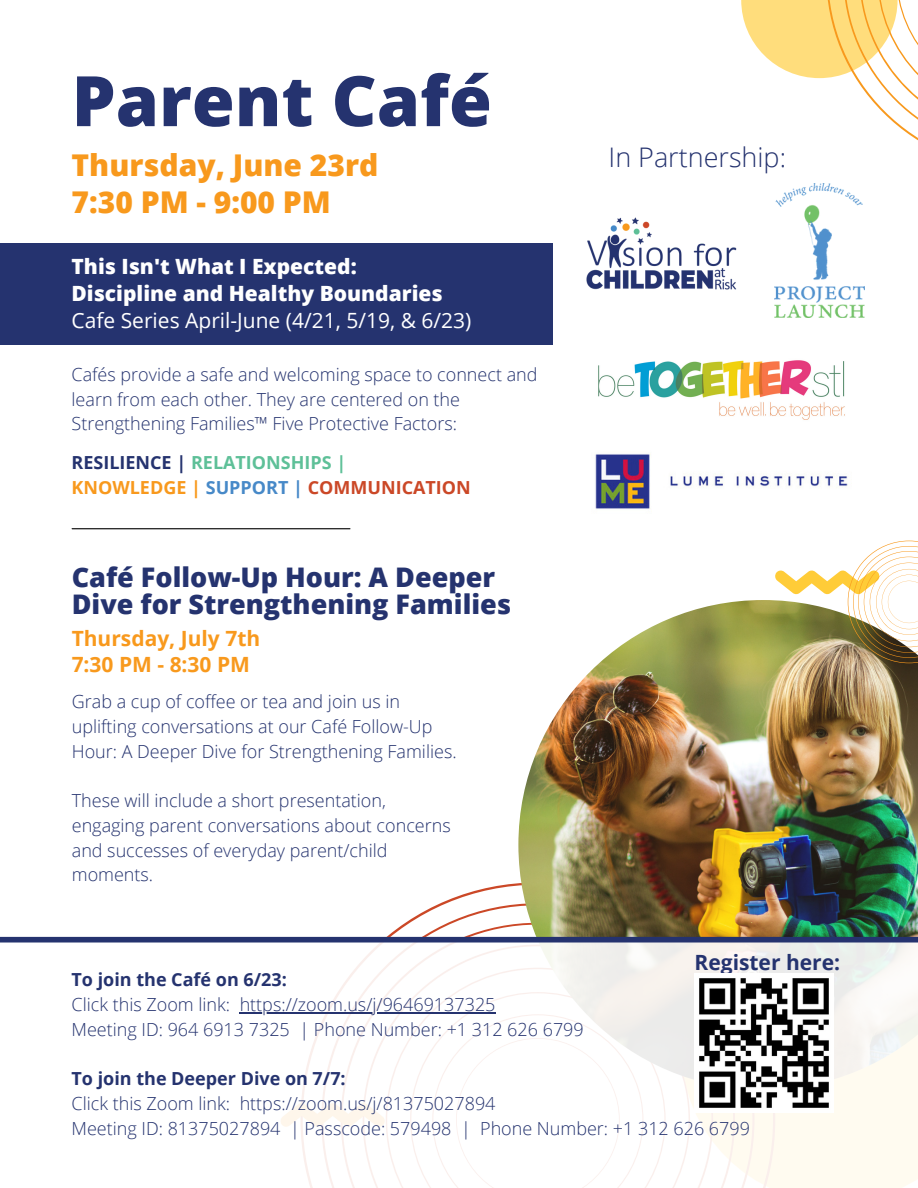
<style>
.page{position:relative;width:918px;height:1188px;background:#fff}
.page>*{position:absolute;margin:0;border:0;box-sizing:border-box;transform-origin:0 0}
.t1{font:800 69.6px "Open Sans";color:#25336f}
.t2{font:800 30px "Open Sans";color:#f8991d}
.t3{font:800 27px/27px "Open Sans";color:#25336f}
.t4{font:300 27px "Open Sans";color:#25336f}
.t5{font:800 21px "Open Sans";color:#fff}
.t6{font:21px "Open Sans";color:#fff}
.t7{font:700 21px "Open Sans";color:#f8991d}
.t8{font:700 21px "Open Sans";color:#25336f}
.t9{font:300 18px/24.8px "Open Sans";color:#25336f}
.t10{font:700 18px "Open Sans";color:#25336f}
.t11{font:700 18px "Open Sans";color:#cb4827}
.t12{font:700 18px "Open Sans";color:#5ec098}
.s1{color:#25336f}
.s2{color:#f8991d}
.s3{color:#4789c8}
</style>
<div class="page">
<svg style="left:321px;top:903px;width:197px;height:34px"></svg>
<img style="left:518px;top:600px;width:400px;height:337px">
<svg style="left:239px;top:943px;width:679px;height:245px"></svg>
<div style="left:0;top:937px;width:918px;height:6px;background:#25336f"></div>
<hr style="left:72px;top:528px;width:278px;height:1px;background:#000">
<div style="left:0;top:243px;width:553px;height:101px;background:#25336f"></div>
<img style="left:586px;top:217px;width:151px;height:73px">
<img style="left:775px;top:184px;width:90px;height:133px">
<img style="left:598px;top:360px;width:247px;height:60px">
<img style="left:595px;top:454px;width:253px;height:56px">
<svg style="left:741px;top:0;width:177px;height:141px"></svg>
<svg style="left:775px;top:541px;width:143px;height:122px"></svg>
<hr style="left:240px;top:1012px;width:256px;height:1px;background:#25336f">
<img style="left:695px;top:974px;width:138px;height:138px">
<p class="t1" style="left:72px;top:52px;width:422px">Parent Café</p>
<p class="t2" style="left:72px;top:144px;width:308px">Thursday, June 23rd</p>
<p class="t2" style="left:72px;top:181px;width:261px">7:30 PM - 9:00 PM</p>
<p class="t5" style="left:72px;top:252px;width:287px">This Isn't What I Expected:</p>
<p class="t5" style="left:72px;top:279px;width:373px">Discipline and Healthy Boundaries</p>
<p class="t6" style="left:72px;top:306px;width:401px">Cafe Series April-June (4/21, 5/19, &amp; 6/23)</p>
<p class="t9" style="left:72px;top:361px;width:467px">Cafés provide a safe and welcoming space to connect and learn from each other. They are centered on the<br>Strengthening Families™ Five Protective Factors:</p>
<p class="t12" style="left:72px;top:450px;width:276px"><span class="s1">RESILIENCE |</span> RELATIONSHIPS |</p>
<p class="t11" style="left:72px;top:475px;width:401px"><span class="s2">KNOWLEDGE |</span> <span class="s3">SUPPORT |</span> COMMUNICATION</p>
<p class="t3" style="left:72px;top:563px;width:441px">Café Follow-Up Hour: A Deeper<br>Dive for Strengthening Families</p>
<p class="t7" style="left:72px;top:624px;width:190px">Thursday, July 7th</p>
<p class="t7" style="left:72px;top:649px;width:180px">7:30 PM - 8:30 PM</p>
<p class="t9" style="left:72px;top:689px;width:386px">Grab a cup of coffee or tea and join us in uplifting conversations at our Café Follow-Up<br>Hour: A Deeper Dive for Strengthening Families.</p>
<p class="t9" style="left:72px;top:788px;width:380px">These will include a short presentation, engaging parent conversations about concerns and successes of everyday parent/child moments.</p>
<p class="t4" style="left:609px;top:138px;width:179px">In Partnership:</p>
<p class="t8" style="left:695px;top:948px;width:147px">Register here:</p>
<p class="t10" style="left:72px;top:967px;width:217px">To join the Café on 6/23:</p>
<p class="t9" style="left:72px;top:992px;width:425px">Click this Zoom link: https://zoom.us/j/96469137325</p>
<p class="t9" style="left:72px;top:1016px;width:514px">Meeting ID: 964 6913 7325 | Phone Number: +1 312 626 6799</p>
<p class="t10" style="left:72px;top:1066px;width:276px">To join the Deeper Dive on 7/7:</p>
<p class="t9" style="left:72px;top:1091px;width:425px">Click this Zoom link: https://zoom.us/j/81375027894</p>
<p class="t9" style="left:72px;top:1115px;width:680px">Meeting ID: 81375027894 | Passcode: 579498 | Phone Number: +1 312 626 6799</p>
</div>
